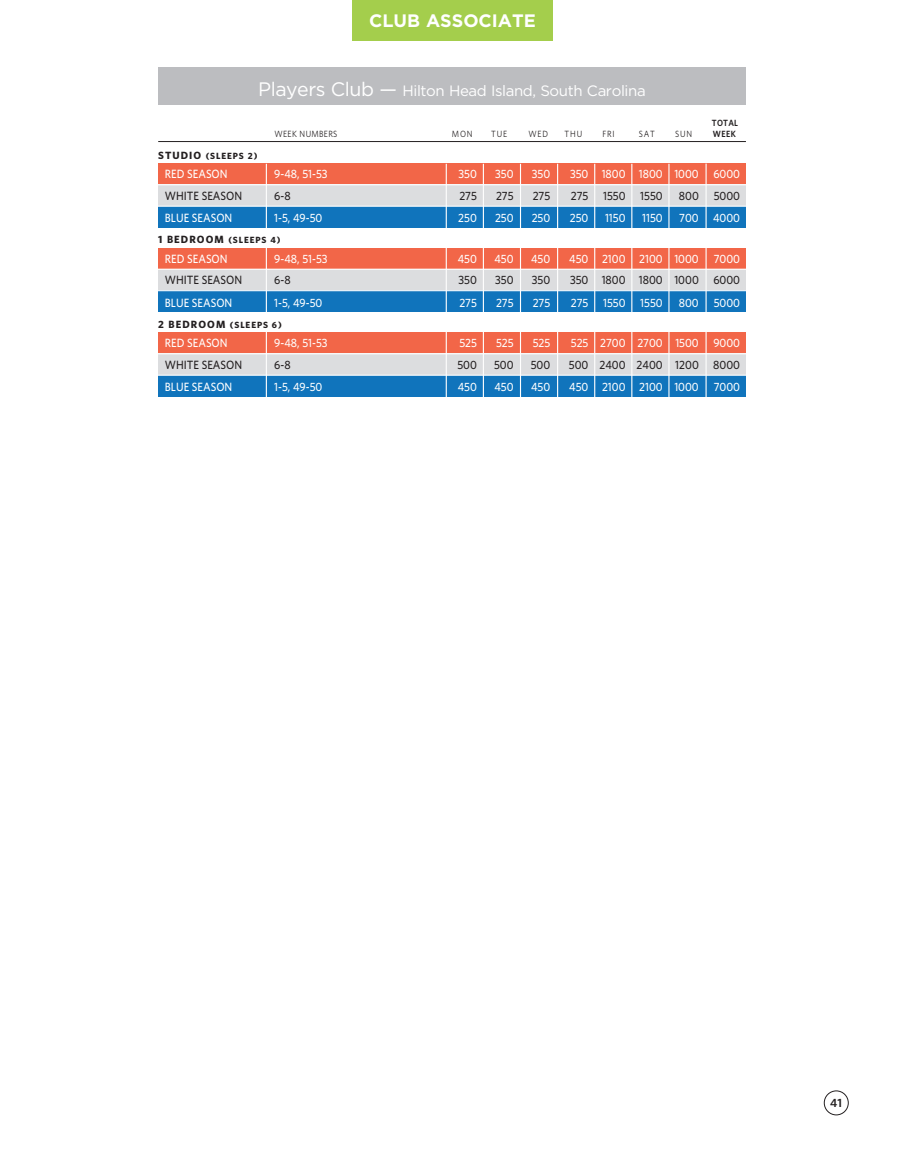
<style>
.page{position:relative;width:905px;height:1175px;background:#fff}
.page>*{position:absolute;margin:0;border:0;box-sizing:border-box;transform-origin:0 0}
.t1{font:700 18px "Gotham";color:#fff}
.t2{font:15px "Gotham";letter-spacing:-.025em;color:#fff}
.New_Style_Sheet{font:500 12px "Whitney";color:#fff;scale:.92 1}
.New_Style_Sheet-2{font:500 12px "Whitney";color:#231f20;scale:.92 1}
.t3{font:600 12px "Whitney";color:#231f20}
.Accomodation_type{font:700 9px "Whitney";letter-spacing:.1em;color:#231f20}
.t4{font:9px "Whitney";letter-spacing:.1em;color:#231f20;scale:.9 1}
.t5{font:9px "Whitney";letter-spacing:.04em;color:#231f20;scale:.9 1}
.t6{font:600 9px "Whitney";letter-spacing:.025em;color:#231f20;scale:.9 1}
.s1{font-size:19.5px}
.s2{font-size:10.5px}
</style>
<div class="page">
<div style="left:823px;top:1090px;width:25px;height:25px;border:1px solid #231f20;border-radius:50%"></div>
<div style="left:352px;top:0;width:201px;height:40px;background:#a4ce4c"></div>
<hr style="left:158px;top:141px;width:588px;height:1px;background:#231f20">
<div style="left:158px;top:68px;width:587px;height:37px;background:#bcbdc0"></div>
<div style="left:158px;top:164px;width:587px;height:21px;background:#f26648"></div>
<div style="left:158px;top:185px;width:587px;height:21px;background:#dcdddf"></div>
<div style="left:158px;top:206px;width:587px;height:21px;background:#1074bc"></div>
<hr style="left:158px;top:184px;width:595px;height:1px;background:#fff">
<hr style="left:158px;top:206px;width:595px;height:1px;background:#fff">
<div style="left:158px;top:248px;width:587px;height:21px;background:#f26648"></div>
<div style="left:158px;top:269px;width:587px;height:22px;background:#dcdddf"></div>
<div style="left:158px;top:291px;width:587px;height:21px;background:#1074bc"></div>
<hr style="left:158px;top:269px;width:595px;height:1px;background:#fff">
<hr style="left:158px;top:290px;width:595px;height:1px;background:#fff">
<div style="left:158px;top:332px;width:587px;height:22px;background:#f26648"></div>
<div style="left:158px;top:354px;width:587px;height:21px;background:#dcdddf"></div>
<div style="left:158px;top:375px;width:587px;height:21px;background:#1074bc"></div>
<hr style="left:158px;top:353px;width:595px;height:1px;background:#fff">
<hr style="left:158px;top:375px;width:595px;height:1px;background:#fff">
<hr style="left:705px;top:164px;width:1px;height:236px;background:#fff">
<hr style="left:668px;top:164px;width:1px;height:236px;background:#fff">
<hr style="left:445px;top:164px;width:2px;height:236px;background:#fff">
<hr style="left:483px;top:164px;width:1px;height:236px;background:#fff">
<hr style="left:520px;top:164px;width:1px;height:236px;background:#fff">
<hr style="left:557px;top:164px;width:1px;height:236px;background:#fff">
<hr style="left:631px;top:164px;width:1px;height:236px;background:#fff">
<hr style="left:594px;top:164px;width:1px;height:236px;background:#fff">
<hr style="left:266px;top:164px;width:1px;height:236px;background:#fff">
<h1 class="t1" style="left:369px;top:9px;width:168px">CLUB ASSOCIATE</h1>
<p class="t2" style="left:258px;top:81px;width:389px"><span class="s1">Players Club —</span> Hilton Head Island, South Carolina</p>
<p class="t6" style="left:712px;top:117px;width:30px">TOTAL</p>
<p class="t5" style="left:274px;top:128px;width:71px">WEEK NUMBERS</p>
<p class="t4" style="left:452px;top:128px;width:25px">MON</p>
<p class="t4" style="left:491px;top:128px;width:19px">TUE</p>
<p class="t4" style="left:528px;top:128px;width:23px">WED</p>
<p class="t4" style="left:564px;top:128px;width:21px">THU</p>
<p class="t4" style="left:602px;top:128px;width:15px">FRI</p>
<p class="t4" style="left:638px;top:128px;width:19px">SAT</p>
<p class="t4" style="left:675px;top:128px;width:20px">SUN</p>
<p class="t6" style="left:712px;top:128px;width:27px">WEEK</p>
<p class="Accomodation_type" style="left:158px;top:150px;width:101px"><span class="s2">STUDIO</span> (SLEEPS 2)</p>
<p class="New_Style_Sheet" style="left:165px;top:166px;width:70px">RED SEASON</p>
<p class="New_Style_Sheet" style="left:274px;top:166px;width:59px">9-48, 51-53</p>
<p class="New_Style_Sheet" style="left:458px;top:166px;width:21px">350</p>
<p class="New_Style_Sheet" style="left:495px;top:166px;width:21px">350</p>
<p class="New_Style_Sheet" style="left:532px;top:166px;width:21px">350</p>
<p class="New_Style_Sheet" style="left:570px;top:166px;width:186px">350 1800 1800 1000 6000</p>
<p class="New_Style_Sheet-2" style="left:165px;top:188px;width:85px">WHITE SEASON</p>
<p class="New_Style_Sheet-2" style="left:274px;top:188px;width:19px">6-8</p>
<p class="New_Style_Sheet-2" style="left:459px;top:188px;width:21px">275</p>
<p class="New_Style_Sheet-2" style="left:496px;top:188px;width:21px">275</p>
<p class="New_Style_Sheet-2" style="left:532px;top:188px;width:21px">275</p>
<p class="New_Style_Sheet-2" style="left:571px;top:188px;width:101px">275 1550 1550</p>
<p class="New_Style_Sheet-2" style="left:679px;top:188px;width:68px">800 5000</p>
<p class="New_Style_Sheet" style="left:165px;top:210px;width:75px">BLUE SEASON</p>
<p class="New_Style_Sheet" style="left:274px;top:210px;width:54px">1-5, 49-50</p>
<p class="New_Style_Sheet" style="left:458px;top:210px;width:22px">250</p>
<p class="New_Style_Sheet" style="left:495px;top:210px;width:22px">250</p>
<p class="New_Style_Sheet" style="left:531px;top:210px;width:22px">250</p>
<p class="New_Style_Sheet" style="left:570px;top:210px;width:22px">250</p>
<p class="New_Style_Sheet" style="left:605px;top:210px;width:24px">1150</p>
<p class="New_Style_Sheet" style="left:642px;top:210px;width:24px">1150</p>
<p class="New_Style_Sheet" style="left:679px;top:210px;width:68px">700 4000</p>
<p class="Accomodation_type" style="left:158px;top:234px;width:124px"><span class="s2">1 BEDROOM</span> (SLEEPS 4)</p>
<p class="New_Style_Sheet" style="left:165px;top:251px;width:70px">RED SEASON</p>
<p class="New_Style_Sheet" style="left:274px;top:251px;width:59px">9-48, 51-53</p>
<p class="New_Style_Sheet" style="left:457px;top:251px;width:22px">450</p>
<p class="New_Style_Sheet" style="left:494px;top:251px;width:22px">450</p>
<p class="New_Style_Sheet" style="left:531px;top:251px;width:22px">450</p>
<p class="New_Style_Sheet" style="left:569px;top:251px;width:187px">450 2100 2100 1000 7000</p>
<p class="New_Style_Sheet-2" style="left:165px;top:272px;width:85px">WHITE SEASON</p>
<p class="New_Style_Sheet-2" style="left:274px;top:272px;width:19px">6-8</p>
<p class="New_Style_Sheet-2" style="left:458px;top:272px;width:21px">350</p>
<p class="New_Style_Sheet-2" style="left:495px;top:272px;width:21px">350</p>
<p class="New_Style_Sheet-2" style="left:532px;top:272px;width:21px">350</p>
<p class="New_Style_Sheet-2" style="left:570px;top:272px;width:186px">350 1800 1800 1000 6000</p>
<p class="New_Style_Sheet" style="left:165px;top:294px;width:75px">BLUE SEASON</p>
<p class="New_Style_Sheet" style="left:274px;top:294px;width:54px">1-5, 49-50</p>
<p class="New_Style_Sheet" style="left:459px;top:294px;width:21px">275</p>
<p class="New_Style_Sheet" style="left:496px;top:294px;width:21px">275</p>
<p class="New_Style_Sheet" style="left:532px;top:294px;width:21px">275</p>
<p class="New_Style_Sheet" style="left:571px;top:294px;width:101px">275 1550 1550</p>
<p class="New_Style_Sheet" style="left:679px;top:294px;width:68px">800 5000</p>
<p class="Accomodation_type" style="left:158px;top:319px;width:125px"><span class="s2">2 BEDROOM</span> (SLEEPS 6)</p>
<p class="New_Style_Sheet" style="left:165px;top:335px;width:70px">RED SEASON</p>
<p class="New_Style_Sheet" style="left:274px;top:335px;width:59px">9-48, 51-53</p>
<p class="New_Style_Sheet" style="left:459px;top:335px;width:21px">525</p>
<p class="New_Style_Sheet" style="left:496px;top:335px;width:21px">525</p>
<p class="New_Style_Sheet" style="left:532px;top:335px;width:21px">525</p>
<p class="New_Style_Sheet" style="left:571px;top:335px;width:185px">525 2700 2700 1500 9000</p>
<p class="New_Style_Sheet-2" style="left:165px;top:357px;width:85px">WHITE SEASON</p>
<p class="New_Style_Sheet-2" style="left:274px;top:357px;width:19px">6-8</p>
<p class="New_Style_Sheet-2" style="left:457px;top:357px;width:23px">500</p>
<p class="New_Style_Sheet-2" style="left:494px;top:357px;width:23px">500</p>
<p class="New_Style_Sheet-2" style="left:530px;top:357px;width:23px">500</p>
<p class="New_Style_Sheet-2" style="left:569px;top:357px;width:187px">500 2400 2400 1200 8000</p>
<p class="New_Style_Sheet" style="left:165px;top:378px;width:75px">BLUE SEASON</p>
<p class="New_Style_Sheet" style="left:274px;top:378px;width:54px">1-5, 49-50</p>
<p class="New_Style_Sheet" style="left:457px;top:378px;width:22px">450</p>
<p class="New_Style_Sheet" style="left:494px;top:378px;width:22px">450</p>
<p class="New_Style_Sheet" style="left:531px;top:378px;width:22px">450</p>
<p class="New_Style_Sheet" style="left:569px;top:378px;width:187px">450 2100 2100 1000 7000</p>
<p class="t3" style="left:830px;top:1094px;width:13px">41</p>
</div>
